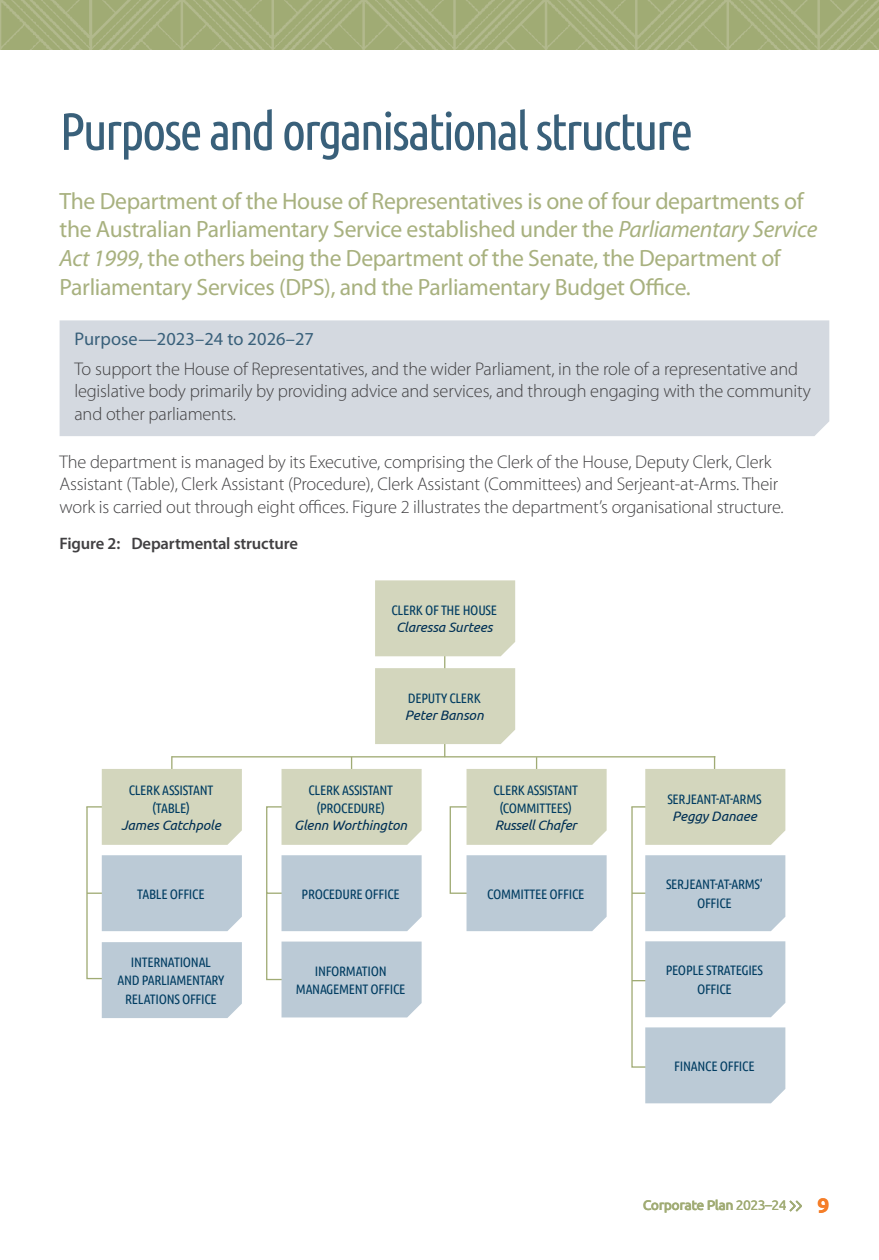
<style>
.page{position:relative;width:879px;height:1260px;background:#fff}
.page>*{position:absolute;margin:0;border:0;box-sizing:border-box;transform-origin:0 0}
.t1{font:52.5px "Ubuntu Condensed";letter-spacing:-.05em;color:#39607a}
.t2{font:23.62px/28.9px "Myriad Pro";letter-spacing:-.015em;color:#a8b17f}
.t3{font:700 21px "Ubuntu";color:#f57e29}
.t4{font:300 18.38px/22.8px "Myriad Pro";letter-spacing:-.01em;color:#414042}
.t5{font:600 16.62px "Myriad Pro";letter-spacing:-.01em;color:#414042}
.t6{font:500 14px "Ubuntu";letter-spacing:-.04em;color:#a0ab74}
.t7{font:13.65px/18.2px "Ubuntu Condensed";letter-spacing:-.02em;color:#003c61;text-align:center}
.t8{font:italic 13.65px "Ubuntu";letter-spacing:-.01em;color:#003055}
.s1{font-style:italic}
.s2{font-weight:400;color:#39607a}
.s3{font-family:"Ubuntu";font-style:italic;color:#003055}
.s4{font-weight:400}
</style>
<div class="page">
<hr style="left:444px;top:629px;width:1px;height:128px;background:#a0ab74">
<img style="left:0;top:0;width:878px;height:50px">
<div style="left:375px;top:668px;width:140px;height:76px;background:#d3d6bd"></div>
<hr style="left:172px;top:756px;width:543px;height:1px;background:#a0ab74">
<div style="left:60px;top:320px;width:768px;height:116px;background:#d4d9e0"></div>
<div style="left:375px;top:580px;width:140px;height:76px;background:#d3d6bd"></div>
<div style="left:266px;top:806px;width:20px;height:88px;border:1px solid #a0ab74"></div>
<svg style="left:281px;top:757px;width:140px;height:88px;background:#d8dbc5"></svg>
<svg style="left:86px;top:756px;width:156px;height:262px"></svg>
<svg style="left:266px;top:855px;width:155px;height:162px;background:#c5d2db"></svg>
<div style="left:449px;top:806px;width:20px;height:88px;border:1px solid #a0ab74"></div>
<hr style="left:535px;top:757px;width:2px;height:25px;background:#a0ab74">
<div style="left:466px;top:855px;width:140px;height:76px;background:#bbcad6"></div>
<div style="left:466px;top:769px;width:140px;height:76px;background:#d3d6bd"></div>
<svg style="left:630px;top:756px;width:155px;height:347px"></svg>
<svg style="left:789px;top:1200px;width:13px;height:12px"></svg>
<p class="t1" style="left:60px;top:99px;width:634px">Purpose and organisational structure</p>
<p class="t2" style="left:60px;top:186px;width:759px">The Department of the House of Representatives is one of four departments of the Australian Parliamentary Service established under the <span class="s1">Parliamentary Service Act 1999</span>, the others being the Department of the Senate, the Department of Parliamentary Services (DPS), and the Parliamentary Budget Ofce.</p>
<p class="t4" style="left:74px;top:324px;width:724px;line-height:29.2px"><span class="s2">Purpose—2023–24 to 2026–27<br></span>To support the House of Representatives, and the wider Parliament, in the role of a representative and</p>
<p class="t4" style="left:74px;top:380px;width:737px">legislative body primarily by providing advice and services, and through engaging with the community and other parliaments.</p>
<p class="t4" style="left:60px;top:450px;width:725px">The department is managed by its Executive, comprising the Clerk of the House, Deputy Clerk, Clerk<br>Assistant (Table), Clerk Assistant (Procedure), Clerk Assistant (Committees) and Serjeant-at-Arms. Their work is carried out through eight ofces. Figure 2 illustrates the department’s organisational structure.</p>
<p class="t5" style="left:60px;top:533px;width:240px">Figure 2: Departmental structure</p>
<p class="t7" style="left:391px;top:601px;width:107px;line-height:17px">CLERK OF THE HOUSE<br><span class="s3">Claressa Surtees</span></p>
<p class="t7" style="left:129px;top:780px;width:86px">CLERK ASSISTANT (TABLE)</p>
<p class="t8" style="left:121px;top:817px;width:101px">James Catchpole</p>
<p class="t7" style="left:137px;top:884px;width:69px">TABLE OFFICE</p>
<p class="t7" style="left:117px;top:953px;width:108px">INTERNATIONAL<br>AND PARLIAMENTARY<br>RELATIONS OFFICE</p>
<p class="t7" style="left:407px;top:689px;width:75px">DEPUTY CLERK</p>
<p class="t8" style="left:404px;top:707px;width:80px">Peter Banson</p>
<p class="t7" style="left:308px;top:780px;width:86px">CLERK ASSISTANT (PROCEDURE)</p>
<p class="t8" style="left:294px;top:817px;width:114px">Glenn Worthington</p>
<p class="t7" style="left:493px;top:780px;width:86px">CLERK ASSISTANT (COMMITTEES)</p>
<p class="t8" style="left:494px;top:817px;width:83px">Russell Chafer</p>
<p class="t7" style="left:301px;top:884px;width:100px">PROCEDURE OFFICE</p>
<p class="t7" style="left:296px;top:961px;width:111px">INFORMATION<br>MANAGEMENT OFFICE</p>
<p class="t7" style="left:486px;top:884px;width:99px">COMMITTEE OFFICE</p>
<p class="t7" style="left:667px;top:790px;width:96px;line-height:17px">SERJEANT-AT-ARMS<br><span class="s3">Peggy Danaee</span></p>
<p class="t7" style="left:665px;top:875px;width:98px">SERJEANT-AT-ARMS’<br>OFFICE</p>
<p class="t7" style="left:665px;top:961px;width:99px">PEOPLE STRATEGIES<br>OFFICE</p>
<p class="t7" style="left:674px;top:1056px;width:82px">FINANCE OFFICE</p>
<p class="t6" style="left:642px;top:1197px;width:145px">Corporate Plan <span class="s4">2023–24</span></p>
<p class="t3" style="left:816px;top:1193px;width:13px">9</p>
</div>
